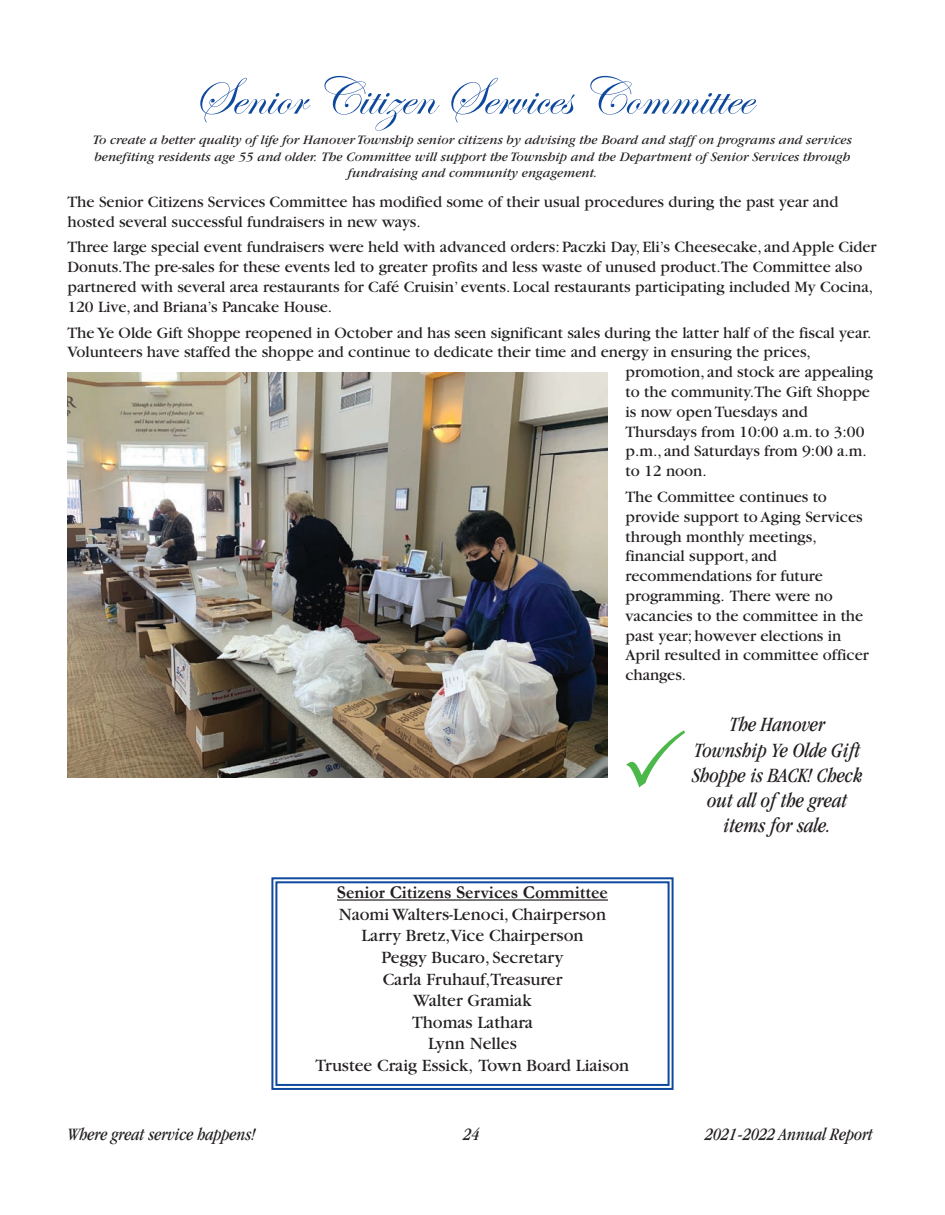
<style>
.page{position:relative;width:945px;height:1215px;background:#fff}
.page>*{position:absolute;margin:0;border:0;box-sizing:border-box;transform-origin:0 0}
.t1{font:54px "Edwardian Script ITC";color:#0f499d}
.t2{font:italic condensed 21px/25.2px "Garamond";color:#231f20;text-align:center}
.t3{font:18px/21.6px "Garamond";color:#231f20;text-align:center}
.t4{font:italic condensed 18px "Garamond";color:#231f20}
.t5{font:700 18px "Garamond";color:#231f20}
.t6{font:16.5px/19.8px "Garamond";color:#231f20}
.t7{font:italic 13.5px/16.2px "Garamond";color:#231f20;text-align:center}
</style>
<div class="page">
<svg style="left:271px;top:877px;width:403px;height:213px"></svg>
<hr style="left:337px;top:899px;width:271px;height:2px;background:#231f20">
<img style="left:68px;top:372px;width:540px;height:405px">
<h1 class="t1" style="left:193px;top:67px;width:560px">Senior Citizen Services Committee</h1>
<p class="t7" style="left:93px;top:132px;width:761px">To create a better quality of life for Hanover Township senior citizens by advising the Board and staff on programs and services benefiting residents age 55 and older. The Committee will support the Township and the Department of Senior Services through fundraising and community engagement.</p>
<p class="t6" style="left:67px;top:192px;width:772px">The Senior Citizens Services Committee has modified some of their usual procedures during the past year and hosted several successful fundraisers in new ways.</p>
<p class="t6" style="left:67px;top:238px;width:811px">Three large special event fundraisers were held with advanced orders: Paczki Day, Eli’s Cheesecake, and Apple Cider Donuts.The pre-sales for these events led to greater profits and less waste of unused product.The Committee also partnered with several area restaurants for Café Cruisin’ events. Local restaurants participating included My Cocina, 120 Live, and Briana’s Pancake House.</p>
<p class="t6" style="left:67px;top:323px;width:806px">The Ye Olde Gift Shoppe reopened in October and has seen significant sales during the latter half of the fiscal year.</p>
<p class="t6" style="left:67px;top:343px;width:745px">Volunteers have staffed the shoppe and continue to dedicate their time and energy in ensuring the prices,</p>
<p class="t6" style="left:625px;top:362px;width:249px">promotion, and stock are appealing</p>
<p class="t6" style="left:625px;top:382px;width:246px">to the community.The Gift Shoppe</p>
<p class="t6" style="left:625px;top:402px;width:184px">is now open Tuesdays and</p>
<p class="t6" style="left:625px;top:422px;width:240px">Thursdays from 10:00 a.m. to 3:00</p>
<p class="t6" style="left:625px;top:442px;width:243px">p.m., and Saturdays from 9:00 a.m.</p>
<p class="t6" style="left:625px;top:461px;width:83px">to 12 noon.</p>
<p class="t6" style="left:625px;top:487px;width:245px">The Committee continues to provide support to Aging Services through monthly meetings, financial support, and recommendations for future programming. There were no vacancies to the committee in the past year; however elections in<br>April resulted in committee officer changes.</p>
<p class="t5" style="left:337px;top:882px;width:273px">Senior Citizens Services Committee</p>
<p class="t3" style="left:316px;top:904px;width:315px">Naomi Walters-Lenoci, Chairperson<br>Larry Bretz,Vice Chairperson<br>Peggy Bucaro, Secretary<br>Carla Fruhauf,Treasurer<br>Walter Gramiak<br>Thomas Lathara<br>Lynn Nelles<br>Trustee Craig Essick, Town Board Liaison</p>
<p class="t2" style="left:692px;top:712px;width:172px">The Hanover<br>Township Ye Olde Gift<br>Shoppe is BACK! Check out all of the great items for sale.</p>
<p class="t4" style="left:68px;top:1124px;width:189px">Where great service happens!</p>
<p class="t4" style="left:464px;top:1124px;width:17px">24</p>
<p class="t4" style="left:705px;top:1124px;width:169px">2021-2022 Annual Report</p>
</div>
